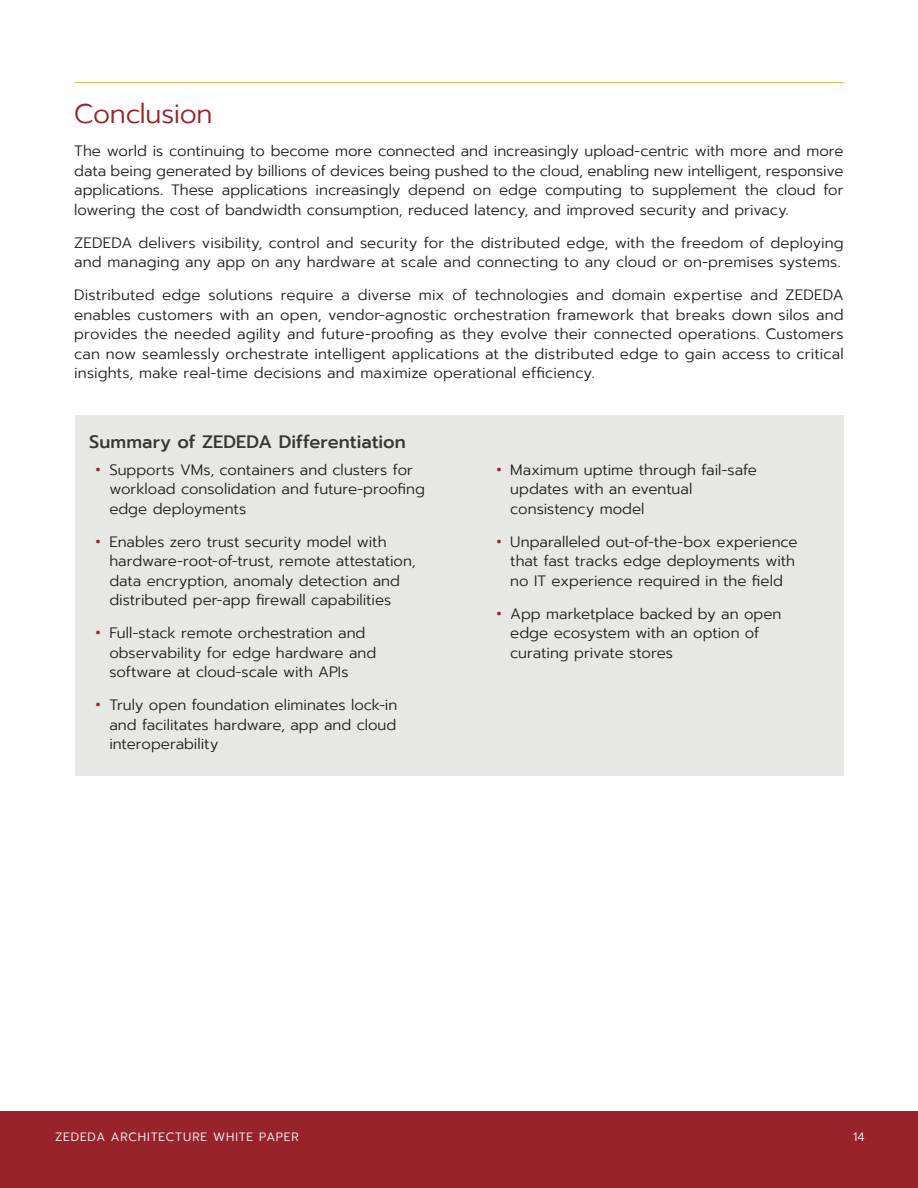
<style>
.page{position:relative;width:918px;height:1188px;background:#fff}
.page>*{position:absolute;margin:0;border:0;box-sizing:border-box;transform-origin:0 0}
.t1{font:300 27px "Prompt";letter-spacing:-.01em;color:#98232b}
.subheader{font:500 18px "Prompt";letter-spacing:.005em;color:#373834}
.body{font:300 15px/19.5px "Prompt";color:#231f20}
.t2{font:300 12px "Prompt";letter-spacing:.07em;color:#fff}
.s1{font-weight:700;font-size:18px;color:#98232b}
</style>
<div class="page">
<div style="left:0;top:1111px;width:918px;height:77px;background:#98232b"></div>
<hr style="left:74px;top:82px;width:770px;height:1px;background:#f4bc47">
<div style="left:76px;top:415px;width:768px;height:360px;background:#e7e7e5"></div>
<p class="t1" style="left:74px;top:95px;width:140px">Conclusion</p>
<p class="body" style="left:74px;top:141px;width:771px;text-align:justify">The world is continuing to become more connected and increasingly upload-centric with more and more data being generated by billions of devices being pushed to the cloud, enabling new intelligent, responsive applications. These applications increasingly depend on edge computing to supplement the cloud for lowering the cost of bandwidth consumption, reduced latency, and improved security and privacy.</p>
<p class="body" style="left:74px;top:233px;width:771px">ZEDEDA delivers visibility, control and security for the distributed edge, with the freedom of deploying and managing any app on any hardware at scale and connecting to any cloud or on-premises systems.</p>
<p class="body" style="left:74px;top:285px;width:771px;text-align:justify">Distributed edge solutions require a diverse mix of technologies and domain expertise and ZEDEDA enables customers with an open, vendor-agnostic orchestration framework that breaks down silos and provides the needed agility and future-proofing as they evolve their connected operations. Customers can now seamlessly orchestrate intelligent applications at the distributed edge to gain access to critical insights, make real-time decisions and maximize operational efficiency.</p>
<p class="subheader" style="left:89px;top:429px;width:318px">Summary of ZEDEDA Differentiation</p>
<p class="body" style="left:109px;top:460px;width:317px;text-indent:-14px"><span class="s1">•</span> Supports VMs, containers and clusters for workload consolidation and future-proofing edge deployments</p>
<p class="body" style="left:109px;top:532px;width:308px;text-indent:-14px"><span class="s1">•</span> Enables zero trust security model with hardware-root-of-trust, remote attestation, data encryption, anomaly detection and distributed per-app firewall capabilities</p>
<p class="body" style="left:109px;top:623px;width:268px;text-indent:-14px"><span class="s1">•</span> Full-stack remote orchestration and observability for edge hardware and software at cloud-scale with APIs</p>
<p class="body" style="left:109px;top:695px;width:290px;text-align:justify;text-indent:-14px"><span class="s1">•</span> Truly open foundation eliminates lock-in and facilitates hardware, app and cloud interoperability</p>
<p class="body" style="left:510px;top:460px;width:248px;text-indent:-14px"><span class="s1">•</span> Maximum uptime through fail-safe updates with an eventual consistency model</p>
<p class="body" style="left:510px;top:532px;width:289px;text-indent:-14px"><span class="s1">•</span> Unparalleled out-of-the-box experience that fast tracks edge deployments with no IT experience required in the field</p>
<p class="body" style="left:510px;top:604px;width:273px;text-indent:-14px"><span class="s1">•</span> App marketplace backed by an open edge ecosystem with an option of curating private stores</p>
<p class="t2" style="left:55px;top:1128px;width:245px">ZEDEDA ARCHITECTURE WHITE PAPER</p>
<p class="t2" style="left:853px;top:1128px;width:13px">14</p>
</div>
